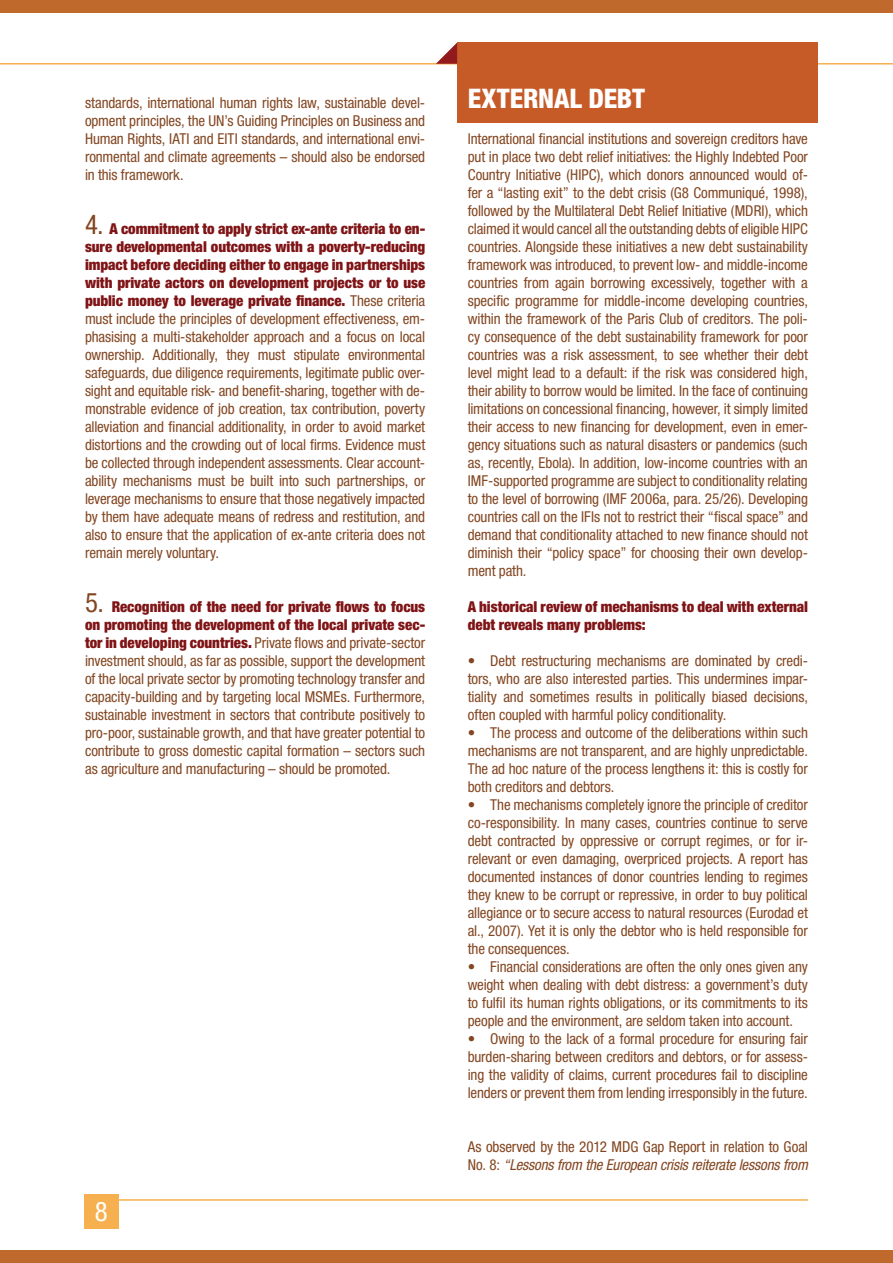
<style>
.page{position:relative;width:893px;height:1263px;background:#fff}
.page>*{position:absolute;margin:0;border:0;box-sizing:border-box;transform-origin:0 0}
.t1{font:800 condensed 27px "Helvetica Neue LT Pro";letter-spacing:-.005em;color:#fff}
.t2{font:condensed 27px "Helvetica Neue LT Pro";color:#fff}
.t3{font:condensed 15px/18px "Helvetica Neue LT Pro";letter-spacing:-.01em;color:#834621;text-align:justify}
.t4{font:900 condensed 15px/18px "Helvetica Neue LT Pro";color:#7f1416}
.s1{font-size:27px}
.s2{font-weight:900;color:#7f1416}
.s3{font-style:italic}
</style>
<div class="page">
<hr style="left:0;top:63px;width:893px;height:2px;background:#f6b04f">
<hr style="left:85px;top:1199px;width:723px;height:2px;background:#f6b04f">
<div style="left:85px;top:1194px;width:34px;height:34px;background:#f6b04f"></div>
<div style="left:457px;top:43px;width:360px;height:80px;background:#c65b28"></div>
<svg style="left:436px;top:43px;width:21px;height:21px"></svg>
<div style="left:0;top:1250px;width:893px;height:13px;background:#c0692c"></div>
<div style="left:0;top:0;width:893px;height:13px;background:#c0692c"></div>
<p class="t3" style="left:85px;top:94px;width:342px">standards, international human rights law, sustainable devel&shy;opment principles, the UN’s Guiding Principles on Business and Human Rights, IATI and EITI standards, and international envi&shy;ronmental and climate agreements – should also be endorsed in this framework.</p>
<p class="t3" style="left:85px;top:220px;width:342px"><span class="s1">4.</span> <span class="s2">A commitment to apply strict ex-ante criteria to en&shy;sure developmental outcomes with a poverty-reducing impact before deciding either to engage in partnerships with private actors on development projects or to use public money to leverage private finance.</span> These criteria must include the principles of development effectiveness, em&shy;phasising a multi-stakeholder approach and a focus on local ownership. Additionally, they must stipulate environmental safeguards, due diligence requirements, legitimate public over&shy;sight and equitable risk- and benefit-sharing, together with de&shy;monstrable evidence of job creation, tax contribution, poverty alleviation and financial additionality, in order to avoid market distortions and the crowding out of local firms. Evidence must be collected through independent assessments. Clear account&shy;ability mechanisms must be built into such partnerships, or leverage mechanisms to ensure that those negatively impacted by them have adequate means of redress and restitution, and also to ensure that the application of ex-ante criteria does not remain merely voluntary.</p>
<p class="t3" style="left:85px;top:598px;width:342px"><span class="s1">5.</span> <span class="s2">Recognition of the need for private flows to focus on promoting the development of the local private sec&shy;tor in developing countries.</span> Private flows and private-sector investment should, as far as possible, support the development of the local private sector by promoting technology transfer and capacity-building and by targeting local MSMEs. Furthermore, sustainable investment in sectors that contribute positively to pro-poor, sustainable growth, and that have greater potential to contribute to gross domestic capital formation – sectors such as agriculture and manufacturing – should be promoted.</p>
<h1 class="t2" style="left:95px;top:1196px;width:14px">8</h1>
<h1 class="t1" style="left:468px;top:82px;width:179px">EXTERNAL DEBT</h1>
<p class="t3" style="left:468px;top:130px;width:342px">International financial institutions and sovereign creditors have put in place two debt relief initiatives: the Highly Indebted Poor Country Initiative (HIPC), which donors announced would of&shy;fer a “lasting exit” to the debt crisis (G8 Communiqué, 1998), followed by the Multilateral Debt Relief Initiative (MDRI), which claimed it would cancel all the outstanding debts of eligible HIPC countries. Alongside these initiatives a new debt sustainability framework was introduced, to prevent low- and middle-income countries from again borrowing excessively, together with a specific programme for middle-income developing countries, within the framework of the Paris Club of creditors. The poli&shy;cy consequence of the debt sustainability framework for poor countries was a risk assessment, to see whether their debt level might lead to a default: if the risk was considered high, their ability to borrow would be limited. In the face of continuing limitations on concessional financing, however, it simply limited their access to new financing for development, even in emer&shy;gency situations such as natural disasters or pandemics (such as, recently, Ebola). In addition, low-income countries with an IMF-supported programme are subject to conditionality relating to the level of borrowing (IMF 2006a, para. 25/26). Developing countries call on the IFIs not to restrict their “fiscal space” and demand that conditionality attached to new finance should not diminish their “policy space” for choosing their own develop&shy;ment path.</p>
<p class="t4" style="left:468px;top:597px;width:342px">A historical review of mechanisms to deal with external debt reveals many problems:</p>
<p class="t3" style="left:468px;top:652px;width:342px">• Debt restructuring mechanisms are dominated by credi&shy;tors, who are also interested parties. This undermines impar&shy;tiality and sometimes results in politically biased decisions, often coupled with harmful policy conditionality.</p>
<p class="t3" style="left:468px;top:724px;width:342px">• The process and outcome of the deliberations within such mechanisms are not transparent, and are highly unpredictable.<br>The ad hoc nature of the process lengthens it: this is costly for both creditors and debtors.</p>
<p class="t3" style="left:468px;top:796px;width:342px">• The mechanisms completely ignore the principle of creditor co-responsibility. In many cases, countries continue to serve debt contracted by oppressive or corrupt regimes, or for ir&shy;relevant or even damaging, overpriced projects. A report has documented instances of donor countries lending to regimes they knew to be corrupt or repressive, in order to buy political allegiance or to secure access to natural resources (Eurodad et al., 2007). Yet it is only the debtor who is held responsible for the consequences.</p>
<p class="t3" style="left:468px;top:958px;width:342px">• Financial considerations are often the only ones given any weight when dealing with debt distress: a government’s duty to fulfil its human rights obligations, or its commitments to its people and the environment, are seldom taken into account.</p>
<p class="t3" style="left:468px;top:1030px;width:342px">• Owing to the lack of a formal procedure for ensuring fair burden-sharing between creditors and debtors, or for assess&shy;ing the validity of claims, current procedures fail to discipline lenders or prevent them from lending irresponsibly in the future.</p>
<p class="t3" style="left:468px;top:1138px;width:342px">As observed by the 2012 MDG Gap Report in relation to Goal<br>No. 8: <span class="s3">“Lessons from the European crisis reiterate lessons from</span></p>
</div>
